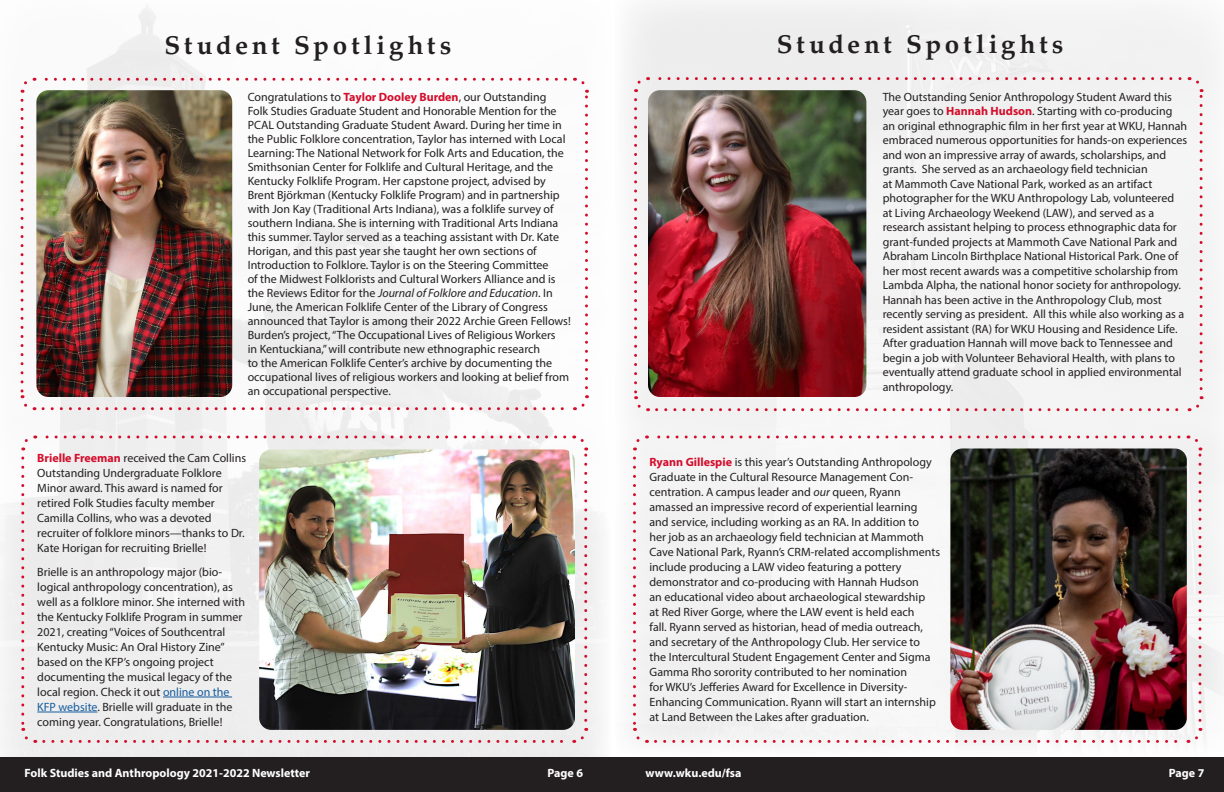
<style>
.page{position:relative;width:1224px;height:792px;background:#fff}
.page>*{position:absolute;margin:0;border:0;box-sizing:border-box;transform-origin:0 0}
.t1{font:700 26px "Palatino";letter-spacing:.14em;color:#231f20}
.t2{font:12px/15px "Myriad Pro";color:#231f20}
.t3{font:700 12px "Myriad Pro";color:#fff}
.s1{font-weight:700;color:#d30d2b}
.s2{font-style:italic}
.s3{color:#175d9e}
</style>
<div class="page">
<img style="left:2px;top:5px;width:598px;height:752px">
<svg style="left:21px;top:458px;width:15px;height:286px"></svg>
<svg style="left:44px;top:728px;width:545px;height:15px;background:#ebe0e2"></svg>
<svg style="left:574px;top:434px;width:13px;height:286px"></svg>
<svg style="left:20px;top:436px;width:545px;height:14px"></svg>
<hr style="left:163px;top:697px;width:69px;height:1px;background:#175d9e">
<hr style="left:37px;top:712px;width:60px;height:1px;background:#175d9e">
<svg style="left:21px;top:100px;width:14px;height:312px"></svg>
<svg style="left:43px;top:395px;width:547px;height:15px"></svg>
<svg style="left:575px;top:76px;width:13px;height:312px"></svg>
<svg style="left:19px;top:78px;width:546px;height:15px"></svg>
<img style="left:36px;top:90px;width:196px;height:307px">
<div style="left:0;top:757px;width:1224px;height:35px;background:#231f20"></div>
<img style="left:259px;top:449px;width:316px;height:281px">
<div style="left:629px;top:2px;width:594px;height:744px;background:#f3f3f3"></div>
<svg style="left:634px;top:100px;width:15px;height:313px"></svg>
<svg style="left:657px;top:396px;width:547px;height:15px"></svg>
<svg style="left:1189px;top:76px;width:14px;height:313px"></svg>
<svg style="left:633px;top:77px;width:547px;height:15px"></svg>
<img style="left:648px;top:90px;width:218px;height:307px">
<svg style="left:633px;top:458px;width:14px;height:286px"></svg>
<svg style="left:656px;top:728px;width:547px;height:15px"></svg>
<svg style="left:1188px;top:434px;width:14px;height:286px"></svg>
<svg style="left:631px;top:436px;width:548px;height:14px"></svg>
<img style="left:950px;top:448px;width:237px;height:282px">
<p class="t1" style="left:165px;top:23px;width:288px">Student Spotlights</p>
<p class="t2" style="left:248px;top:90px;width:325px;line-height:14px">Congratulations to <span class="s1">Taylor Dooley Burden</span>, our Outstanding<br>Folk Studies Graduate Student and Honorable Mention for the PCAL Outstanding Graduate Student Award. During her time in the Public Folklore concentration, Taylor has interned with Local Learning: The National Network for Folk Arts and Education, the Smithsonian Center for Folklife and Cultural Heritage, and the Kentucky Folklife Program. Her capstone project, advised by Brent Björkman (Kentucky Folklife Program) and in partnership with Jon Kay (Traditional Arts Indiana), was a folklife survey of southern Indiana. She is interning with Traditional Arts Indiana this summer. Taylor served as a teaching assistant with Dr. Kate Horigan, and this past year she taught her own sections of Introduction to Folklore. Taylor is on the Steering Committee<br>of the Midwest Folklorists and Cultural Workers Alliance and is the Reviews Editor for the <span class="s2">Journal of Folklore and Education</span>. In June, the American Folklife Center of the Library of Congress announced that Taylor is among their 2022 Archie Green Fellows!<br>Burden’s project, “The Occupational Lives of Religious Workers<br>in Kentuckiana,” will contribute new ethnographic research<br>to the American Folklife Center’s archive by documenting the occupational lives of religious workers and looking at belief from an occupational perspective.</p>
<p class="t1" style="left:777px;top:22px;width:288px">Student Spotlights</p>
<p class="t2" style="left:883px;top:89px;width:306px;line-height:14.5px">The Outstanding Senior Anthropology Student Award this year goes to <span class="s1">Hannah Hudson</span>. Starting with co-producing an original ethnographic film in her first year at WKU, Hannah embraced numerous opportunities for hands-on experiences and won an impressive array of awards, scholarships, and grants. She served as an archaeology field technician<br>at Mammoth Cave National Park, worked as an artifact photographer for the WKU Anthropology Lab, volunteered<br>at Living Archaeology Weekend (LAW), and served as a research assistant helping to process ethnographic data for grant-funded projects at Mammoth Cave National Park and Abraham Lincoln Birthplace National Historical Park. One of her most recent awards was a competitive scholarship from Lambda Alpha, the national honor society for anthropology.<br>Hannah has been active in the Anthropology Club, most recently serving as president. All this while also working as a resident assistant (RA) for WKU Housing and Residence Life.<br>After graduation Hannah will move back to Tennessee and begin a job with Volunteer Behavioral Health, with plans to eventually attend graduate school in applied environmental anthropology.</p>
<p class="t2" style="left:37px;top:450px;width:210px"><span class="s1">Brielle Freeman</span> received the Cam Collins Outstanding Undergraduate Folklore Minor award. This award is named for retired Folk Studies faculty member Camilla Collins, who was a devoted recruiter of folklore minors—thanks to Dr.<br>Kate Horigan for recruiting Brielle!</p>
<p class="t2" style="left:37px;top:564px;width:209px">Brielle is an anthropology major (bio&shy;logical anthropology concentration), as well as a folklore minor. She interned with the Kentucky Folklife Program in summer 2021, creating “Voices of Southcentral Kentucky Music: An Oral History Zine” based on the KFP’s ongoing project documenting the musical legacy of the local region. Check it out <span class="s3">online on the KFP website</span>. Brielle will graduate in the coming year. Congratulations, Brielle!</p>
<p class="t2" style="left:650px;top:455px;width:292px"><span class="s1">Ryann Gillespie</span> is this year’s Outstanding Anthropology Graduate in the Cultural Resource Management Con&shy;centration. A campus leader and <span class="s2">our</span> queen, Ryann amassed an impressive record of experiential learning<br>and service, including working as an RA. In addition to<br>her job as an archaeology field technician at Mammoth Cave National Park, Ryann’s CRM-related accomplishments include producing a LAW video featuring a pottery demonstrator and co-producing with Hannah Hudson<br>an educational video about archaeological stewardship<br>at Red River Gorge, where the LAW event is held each<br>fall. Ryann served as historian, head of media outreach, and secretary of the Anthropology Club. Her service to<br>the Intercultural Student Engagement Center and Sigma Gamma Rho sorority contributed to her nomination<br>for WKU’s Jefferies Award for Excellence in Diversity-Enhancing Communication. Ryann will start an internship at Land Between the Lakes after graduation.</p>
<p class="t3" style="left:25px;top:765px;width:287px">Folk Studies and Anthropology 2021-2022 Newsletter</p>
<p class="t3" style="left:548px;top:765px;width:37px">Page 6</p>
<p class="t3" style="left:646px;top:765px;width:97px">www.wku.edu/fsa</p>
<p class="t3" style="left:1169px;top:765px;width:37px">Page 7</p>
</div>
